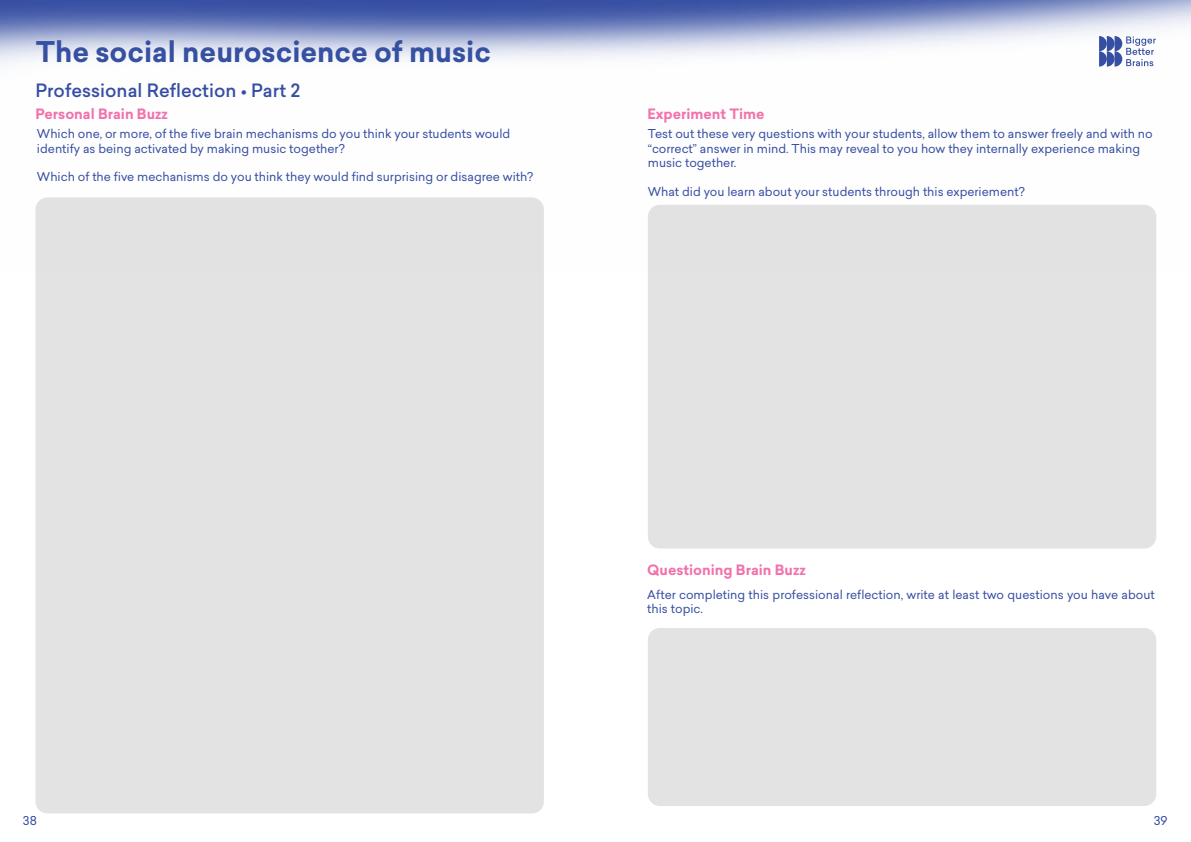
<style>
.page{position:relative;width:1191px;height:842px;background:#fff}
.page>*{position:absolute;margin:0;border:0;box-sizing:border-box;transform-origin:0 0}
.t1{font:700 28px "Sailec";color:#3650a2}
.t2{font:500 18px "Sailec";color:#364ea2}
.t3{font:700 14px "Sailec";color:#f172ac}
.t4{font:12px/14.4px "Sailec";color:#364ea2}
</style>
<div class="page">
<div style="left:648px;top:205px;width:508px;height:344px;background:#e3e3e3;border-radius:12px"></div>
<div style="left:648px;top:628px;width:508px;height:178px;background:#e3e3e3;border-radius:12px"></div>
<img style="left:0;top:0;width:1191px;height:214px">
<div style="left:35px;top:197px;width:509px;height:616px;background:#e3e3e3;border-radius:12px"></div>
<svg style="left:1099px;top:36px;width:56px;height:31px"></svg>
<h1 class="t1" style="left:36px;top:32px;width:457px">The social neuroscience of music</h1>
<h2 class="t2" style="left:35px;top:78px;width:266px">Professional Reflection • Part 2</h2>
<p class="t3" style="left:35px;top:103px;width:134px">Personal Brain Buzz</p>
<p class="t3" style="left:647px;top:103px;width:119px">Experiment Time</p>
<p class="t4" style="left:648px;top:126px;width:506px">Test out these very questions with your students, allow them to answer freely and with no “correct” answer in mind. This may reveal to you how they internally experience making music together.</p>
<p class="t4" style="left:648px;top:184px;width:378px">What did you learn about your students through this experiement?</p>
<p class="t4" style="left:37px;top:126px;width:475px">Which one, or more, of the five brain mechanisms do you think your students would identify as being activated by making music together?</p>
<p class="t4" style="left:37px;top:170px;width:498px">Which of the five mechanisms do you think they would find surprising or disagree with?</p>
<p class="t3" style="left:647px;top:560px;width:160px">Questioning Brain Buzz</p>
<p class="t4" style="left:647px;top:587px;width:509px">After completing this professional reflection, write at least two questions you have about this topic.</p>
<p class="t4" style="left:23px;top:813px;width:15px">38</p>
<p class="t4" style="left:1153px;top:813px;width:15px">39</p>
</div>
